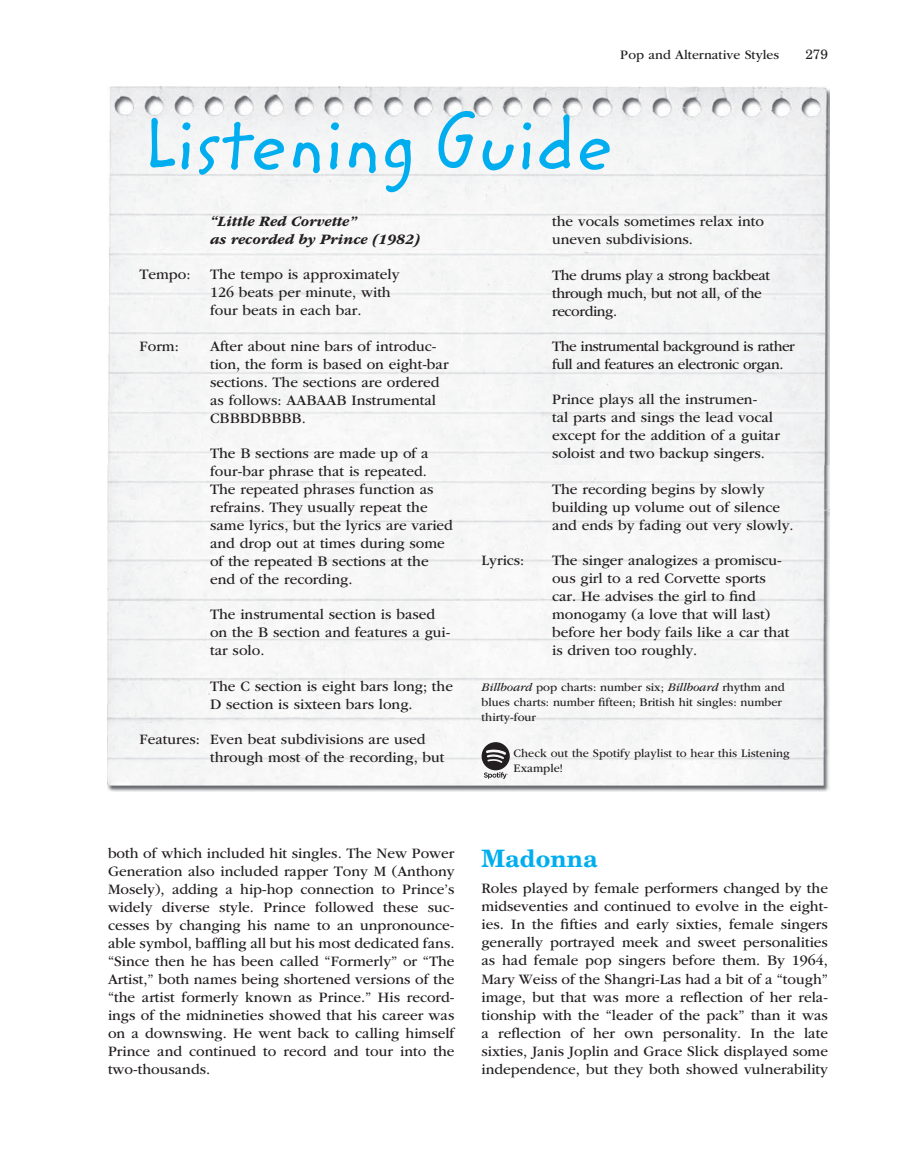
<style>
.page{position:relative;width:918px;height:1175px;background:#fff}
.page>*{position:absolute;margin:0;border:0;box-sizing:border-box;transform-origin:0 0}
.t1{font:75px "Zemke Hand ITC Std";color:#00aeef}
.t2{font:700 24px "New Century Schlbk LT Std";color:#00aeef}
.t3{font:15px/18px "ITC Garamond Std";color:#231f20}
.t4{font:15px/18px "ITC Garamond Std";letter-spacing:-.03em;color:#231f20}
.t5{font:15px/18px "ITC Garamond Std";letter-spacing:-.025em;color:#231f20}
.t6{font:italic 700 15px/18px "ITC Garamond Std";color:#231f20}
.t7{font:13.5px "ITC Garamond Std";color:#231f20}
.t8{font:13.5px "New Century Schlbk LT Std";color:#231f20}
.t9{font:12px/15px "ITC Garamond Std";color:#231f20}
.s1{font-style:italic}
</style>
<div class="page">
<img style="left:108px;top:87px;width:722px;height:379px">
<img style="left:108px;top:466px;width:722px;height:325px">
<svg style="left:482px;top:742px;width:28px;height:36px"></svg>
<p class="t7" style="left:620px;top:49px;width:160px">Pop and Alternative Styles</p>
<p class="t8" style="left:805px;top:49px;width:24px">279</p>
<h1 class="t1" style="left:141px;top:114px;width:474px">Listening Guide</h1>
<p class="t6" style="left:210px;top:214px;width:212px">“Little Red Corvette”<br>as recorded by Prince (1982)</p>
<p class="t3" style="left:140px;top:267px;width:52px">Tempo:</p>
<p class="t3" style="left:210px;top:267px;width:191px">The tempo is approximately<br>126 beats per minute, with four beats in each bar.</p>
<p class="t3" style="left:140px;top:338px;width:41px">Form:</p>
<p class="t3" style="left:210px;top:338px;width:240px">After about nine bars of introduc&shy;tion, the form is based on eight-bar sections. The sections are ordered as follows: AABAAB Instrumental<br>CBBBDBBBB.</p>
<p class="t3" style="left:210px;top:445px;width:244px">The B sections are made up of a four-bar phrase that is repeated.<br>The repeated phrases function as refrains. They usually repeat the same lyrics, but the lyrics are varied and drop out at times during some of the repeated B sections at the end of the recording.</p>
<p class="t3" style="left:210px;top:607px;width:242px">The instrumental section is based on the B section and features a gui&shy;tar solo.</p>
<p class="t3" style="left:210px;top:678px;width:244px">The C section is eight bars long; the<br>D section is sixteen bars long.</p>
<p class="t3" style="left:210px;top:731px;width:236px;text-indent:-70px">Features: Even beat subdivisions are used through most of the recording, but</p>
<p class="t3" style="left:552px;top:214px;width:213px">the vocals sometimes relax into uneven subdivisions.</p>
<p class="t5" style="left:552px;top:267px;width:220px">The drums play a strong backbeat through much, but not all, of the recording.</p>
<p class="t4" style="left:552px;top:338px;width:244px">The instrumental background is rather full and features an electronic organ.</p>
<p class="t3" style="left:552px;top:392px;width:229px">Prince plays all the instrumen-<br>tal parts and sings the lead vocal except for the addition of a guitar soloist and two backup singers.</p>
<p class="t3" style="left:552px;top:481px;width:243px">The recording begins by slowly building up volume out of silence and ends by fading out very slowly.</p>
<p class="t3" style="left:482px;top:552px;width:44px">Lyrics:</p>
<p class="t3" style="left:552px;top:552px;width:239px">The singer analogizes a promiscu&shy;ous girl to a red Corvette sports car. He advises the girl to find monogamy (a love that will last) before her body fails like a car that is driven too roughly.</p>
<p class="t9" style="left:482px;top:680px;width:305px"><span class="s1">Billboard</span> pop charts: number six; <span class="s1">Billboard</span> rhythm and blues charts: number fifteen; British hit singles: number thirty-four</p>
<p class="t9" style="left:514px;top:746px;width:277px">Check out the Spotify playlist to hear this Listening<br>Example!</p>
<p class="t3" style="left:108px;top:845px;width:348px;text-align:justify">both of which included hit singles. The New Power Generation also included rapper Tony M (Anthony Mosely), adding a hip-hop connection to Prince’s widely diverse style. Prince followed these suc&shy;cesses by changing his name to an unpronounce&shy;able symbol, baffling all but his most dedicated fans. “Since then he has been called “Formerly” or “The Artist,” both names being shortened versions of the “the artist formerly known as Prince.” His record&shy;ings of the midnineties showed that his career was on a downswing. He went back to calling himself Prince and continued to record and tour into the two-thousands.</p>
<h2 class="t2" style="left:482px;top:849px;width:118px">Madonna</h2>
<p class="t3" style="left:482px;top:880px;width:348px;text-align:justify">Roles played by female performers changed by the midseventies and continued to evolve in the eight&shy;ies. In the fifties and early sixties, female singers generally portrayed meek and sweet personalities as had female pop singers before them. By 1964, Mary Weiss of the Shangri-Las had a bit of a “tough” image, but that was more a reflection of her rela&shy;tionship with the “leader of the pack” than it was a reflection of her own personality. In the late sixties, Janis Joplin and Grace Slick displayed some independence, but they both showed vulnerability</p>
</div>
